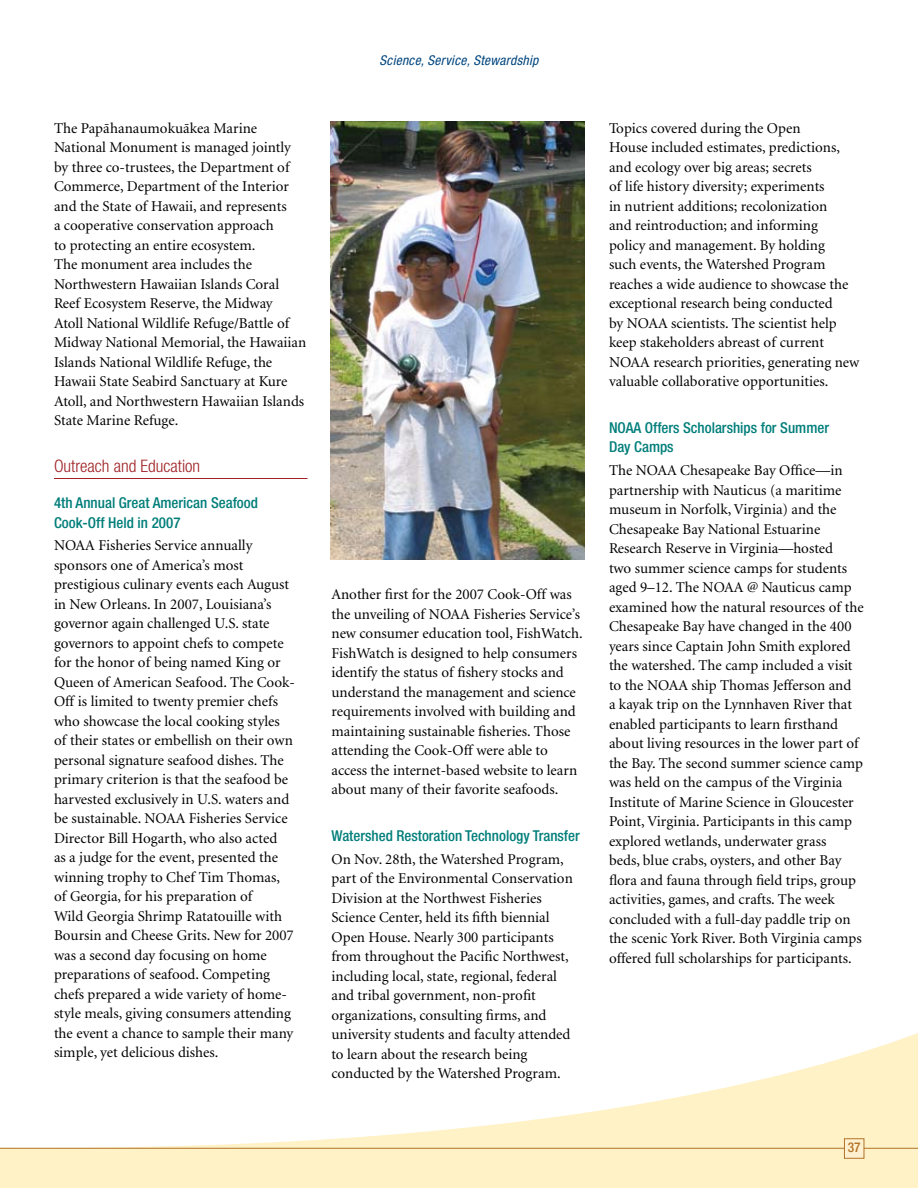
<style>
.page{position:relative;width:918px;height:1188px;background:#fff}
.page>*{position:absolute;margin:0;border:0;box-sizing:border-box;transform-origin:0 0}
.t1{font:300 condensed 17.25px "Helvetica Neue";color:#a02225}
.t2{font:15px/19.5px "Minion";color:#000}
.t3{font:500 condensed 15px/19.5px "Helvetica Neue";color:#007e7a}
.t4{font:italic condensed 13.5px "Helvetica Neue";letter-spacing:.025em;color:#00467f}
.t5{font:500 condensed 13.5px "Helvetica Neue";color:#b27329}
</style>
<div class="page">
<svg style="left:0;top:1033px;width:918px;height:155px"></svg>
<img style="left:330px;top:122px;width:255px;height:438px">
<hr style="left:0;top:1148px;width:918px;height:1px;background:#b27329">
<div style="left:844px;top:1139px;width:20px;height:19px;background:#fff1cf"></div>
<hr style="left:54px;top:478px;width:253px;height:1px;background:#a02225">
<p class="t2" style="left:54px;top:119px;width:254px">The Papa¯hanaumokua¯kea Marine National Monument is managed jointly by three co-trustees, the Department of Commerce, Department of the Interior and the State of Hawaii, and represents<br>a cooperative conservation approach<br>to protecting an entire ecosystem.<br>The monument area includes the Northwestern Hawaiian Islands Coral Reef Ecosystem Reserve, the Midway<br>Atoll National Wildlife Refuge/Battle of Midway National Memorial, the Hawaiian Islands National Wildlife Refuge, the Hawaii State Seabird Sanctuary at Kure Atoll, and Northwestern Hawaiian Islands State Marine Refuge.</p>
<p class="t1" style="left:54px;top:456px;width:148px">Outreach and Education</p>
<p class="t3" style="left:54px;top:493px;width:205px">4th Annual Great American Seafood<br>Cook-Off Held in 2007</p>
<p class="t2" style="left:54px;top:536px;width:243px">NOAA Fisheries Service annually sponsors one of America’s most prestigious culinary events each August in New Orleans. In 2007, Louisiana’s governor again challenged U.S. state governors to appoint chefs to compete for the honor of being named King or Queen of American Seafood. The Cook-Off is limited to twenty premier chefs who showcase the local cooking styles of their states or embellish on their own personal signature seafood dishes. The primary criterion is that the seafood be harvested exclusively in U.S. waters and be sustainable. NOAA Fisheries Service Director Bill Hogarth, who also acted<br>as a judge for the event, presented the winning trophy to Chef Tim Thomas, of Georgia, for his preparation of<br>Wild Georgia Shrimp Ratatouille with Boursin and Cheese Grits. New for 2007 was a second day focusing on home preparations of seafood. Competing chefs prepared a wide variety of home&shy;style meals, giving consumers attending the event a chance to sample their many simple, yet delicious dishes.</p>
<p class="t4" style="left:380px;top:52px;width:160px">Science, Service, Stewardship</p>
<p class="t2" style="left:331px;top:585px;width:253px">Another first for the 2007 Cook-Off was the unveiling of NOAA Fisheries Service’s new consumer education tool, FishWatch.<br>FishWatch is designed to help consumers identify the status of fishery stocks and understand the management and science requirements involved with building and maintaining sustainable fisheries. Those attending the Cook-Off were able to access the internet-based website to learn about many of their favorite seafoods.</p>
<p class="t3" style="left:331px;top:826px;width:250px">Watershed Restoration Technology Transfer</p>
<p class="t2" style="left:331px;top:850px;width:243px">On Nov. 28th, the Watershed Program, part of the Environmental Conservation Division at the Northwest Fisheries Science Center, held its fifth biennial Open House. Nearly 300 participants from throughout the Pacific Northwest, including local, state, regional, federal and tribal government, non-profit organizations, consulting firms, and university students and faculty attended to learn about the research being conducted by the Watershed Program.</p>
<p class="t2" style="left:609px;top:119px;width:252px">Topics covered during the Open<br>House included estimates, predictions, and ecology over big areas; secrets<br>of life history diversity; experiments<br>in nutrient additions; recolonization<br>and reintroduction; and informing<br>policy and management. By holding<br>such events, the Watershed Program reaches a wide audience to showcase the exceptional research being conducted<br>by NOAA scientists. The scientist help keep stakeholders abreast of current NOAA research priorities, generating new valuable collaborative opportunities.</p>
<p class="t3" style="left:609px;top:418px;width:222px">NOAA Offers Scholarships for Summer<br>Day Camps</p>
<p class="t2" style="left:609px;top:461px;width:256px">The NOAA Chesapeake Bay Office—in partnership with Nauticus (a maritime museum in Norfolk, Virginia) and the Chesapeake Bay National Estuarine Research Reserve in Virginia—hosted<br>two summer science camps for students aged 9–12. The NOAA @ Nauticus camp examined how the natural resources of the Chesapeake Bay have changed in the 400 years since Captain John Smith explored the watershed. The camp included a visit to the NOAA ship Thomas Jefferson and<br>a kayak trip on the Lynnhaven River that enabled participants to learn firsthand about living resources in the lower part of the Bay. The second summer science camp was held on the campus of the Virginia Institute of Marine Science in Gloucester Point, Virginia. Participants in this camp explored wetlands, underwater grass<br>beds, blue crabs, oysters, and other Bay flora and fauna through field trips, group activities, games, and crafts. The week concluded with a full-day paddle trip on the scenic York River. Both Virginia camps offered full scholarships for participants.</p>
<p class="t5" style="left:848px;top:1139px;width:14px">37</p>
</div>
